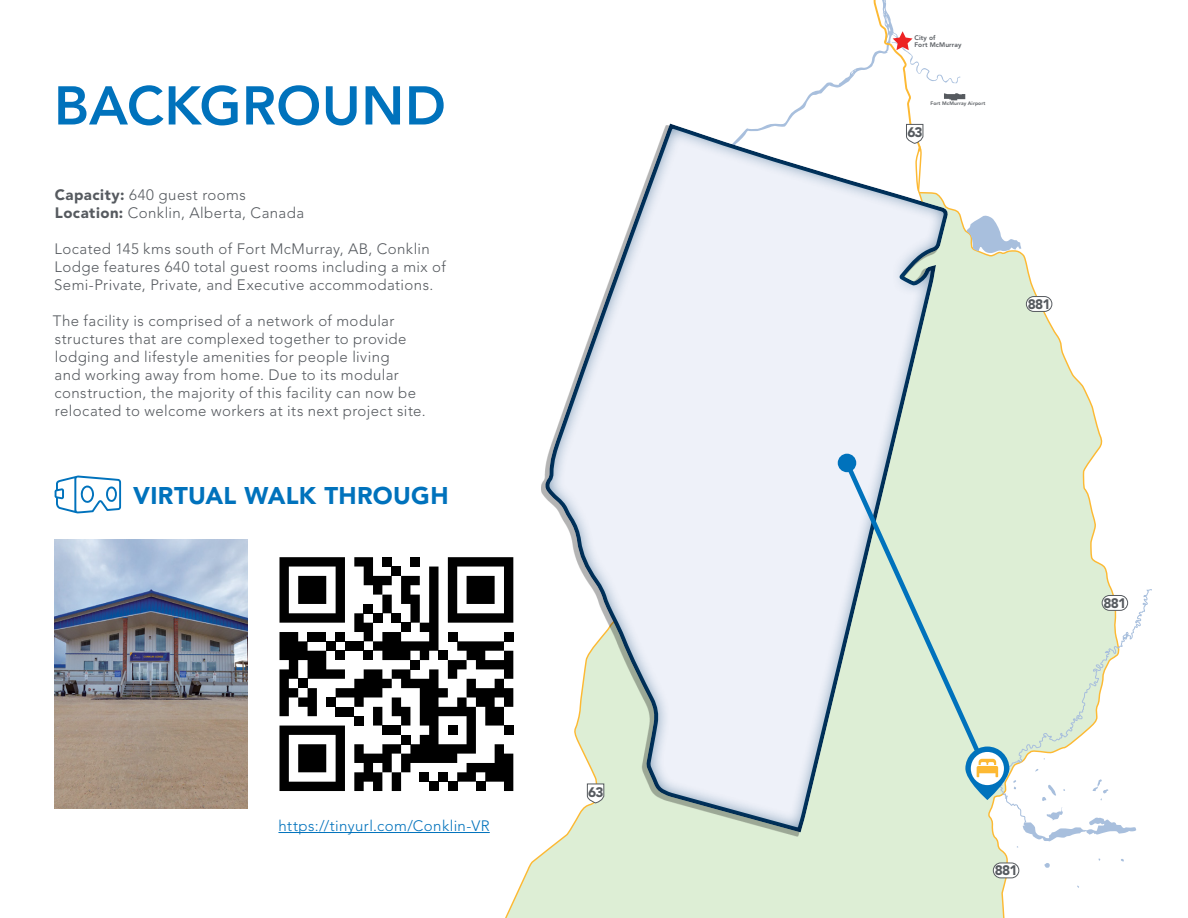
<style>
.page{position:relative;width:1188px;height:918px;background:#fff}
.page>*{position:absolute;margin:0;border:0;box-sizing:border-box;transform-origin:0 0}
.t1{font:800 54px "Avenir LT Std";letter-spacing:.01em;color:#0072bc}
.t2{font:900 24px "Avenir LT Std";letter-spacing:.015em;color:#0072bc}
.t3{font:300 15px/18px "Avenir LT Std";letter-spacing:.025em;color:#565a5f}
.t4{font:300 15px "Avenir LT Std";letter-spacing:.025em;color:#0072bc}
.t5{font:900 13.65px "Avenir LT Std";letter-spacing:-.06em;color:#565a5f}
.t6{font:800 6.6px/6.6px "Avenir LT Std";letter-spacing:.01em;color:#565a5f}
.t7{font:800 4.95px "Avenir LT Std";letter-spacing:.01em;color:#565a5f}
.s1{font-weight:900}
</style>
<div class="page">
<div style="left:505px;top:837px;width:413px;height:81px;background:#ddeed5"></div>
<svg style="left:918px;top:220px;width:194px;height:698px"></svg>
<svg style="left:965px;top:215px;width:57px;height:39px"></svg>
<svg style="left:1044px;top:863px;width:6px;height:5px"></svg>
<svg style="left:793px;top:0;width:173px;height:112px"></svg>
<div style="left:1026px;top:297px;width:26px;height:14px;background:#fff;border-radius:7px"></div>
<div style="left:1026px;top:296px;width:26px;height:16px;border:1px solid #565a5f;border-radius:7px"></div>
<div style="left:993px;top:863px;width:26px;height:15px;background:#fff;border-radius:7px"></div>
<div style="left:993px;top:863px;width:26px;height:15px;border:1px solid #565a5f;border-radius:7px"></div>
<img style="left:54px;top:540px;width:193px;height:268px">
<svg style="left:55px;top:475px;width:66px;height:39px"></svg>
<div style="left:533px;top:112px;width:429px;height:722px;background:#003d6a;opacity:.75"></div>
<svg style="left:841px;top:457px;width:153px;height:322px;background:#d3e6d4"></svg>
<div style="left:838px;top:454px;width:18px;height:18px;background:#0072bc;border-radius:50%"></div>
<svg style="left:965px;top:747px;width:44px;height:53px"></svg>
<svg style="left:971px;top:752px;width:33px;height:33px"></svg>
<svg style="left:977px;top:589px;width:174px;height:259px"></svg>
<hr style="left:278px;top:832px;width:212px;height:1px;background:#0072bc">
<svg style="left:280px;top:557px;width:233px;height:234px"></svg>
<div style="left:392px;top:567px;width:9px;height:9px;background:#000"></div>
<h1 class="t1" style="left:54px;top:74px;width:393px">BACKGROUND</h1>
<p class="t3" style="left:55px;top:185px;width:251px"><span class="s1">Capacity:</span> 640 guest rooms<br><span class="s1">Location:</span> Conklin, Alberta, Canada</p>
<p class="t3" style="left:54px;top:239px;width:393px">Located 145 kms south of Fort McMurray, AB, Conklin<br>Lodge features 640 total guest rooms including a mix of<br>Semi-Private, Private, and Executive accommodations.</p>
<p class="t3" style="left:53px;top:311px;width:374px">The facility is comprised of a network of modular structures that are complexed together to provide lodging and lifestyle amenities for people living<br>and working away from home. Due to its modular construction, the majority of this facility can now be relocated to welcome workers at its next project site.</p>
<h2 class="t2" style="left:133px;top:481px;width:317px">VIRTUAL WALK THROUGH</h2>
<p class="t4" style="left:278px;top:817px;width:213px">https://tinyurl.com/Conklin-VR</p>
<p class="t5" style="left:588px;top:784px;width:17px">63</p>
<p class="t6" style="left:914px;top:34px;width:49px">City of<br>Fort McMurray</p>
<p class="t5" style="left:907px;top:124px;width:17px">63</p>
<p class="t7" style="left:931px;top:101px;width:56px">Fort McMurray Airport</p>
<p class="t5" style="left:1028px;top:296px;width:24px">881</p>
<p class="t5" style="left:1104px;top:595px;width:24px">881</p>
<p class="t5" style="left:995px;top:862px;width:24px">881</p>
</div>
